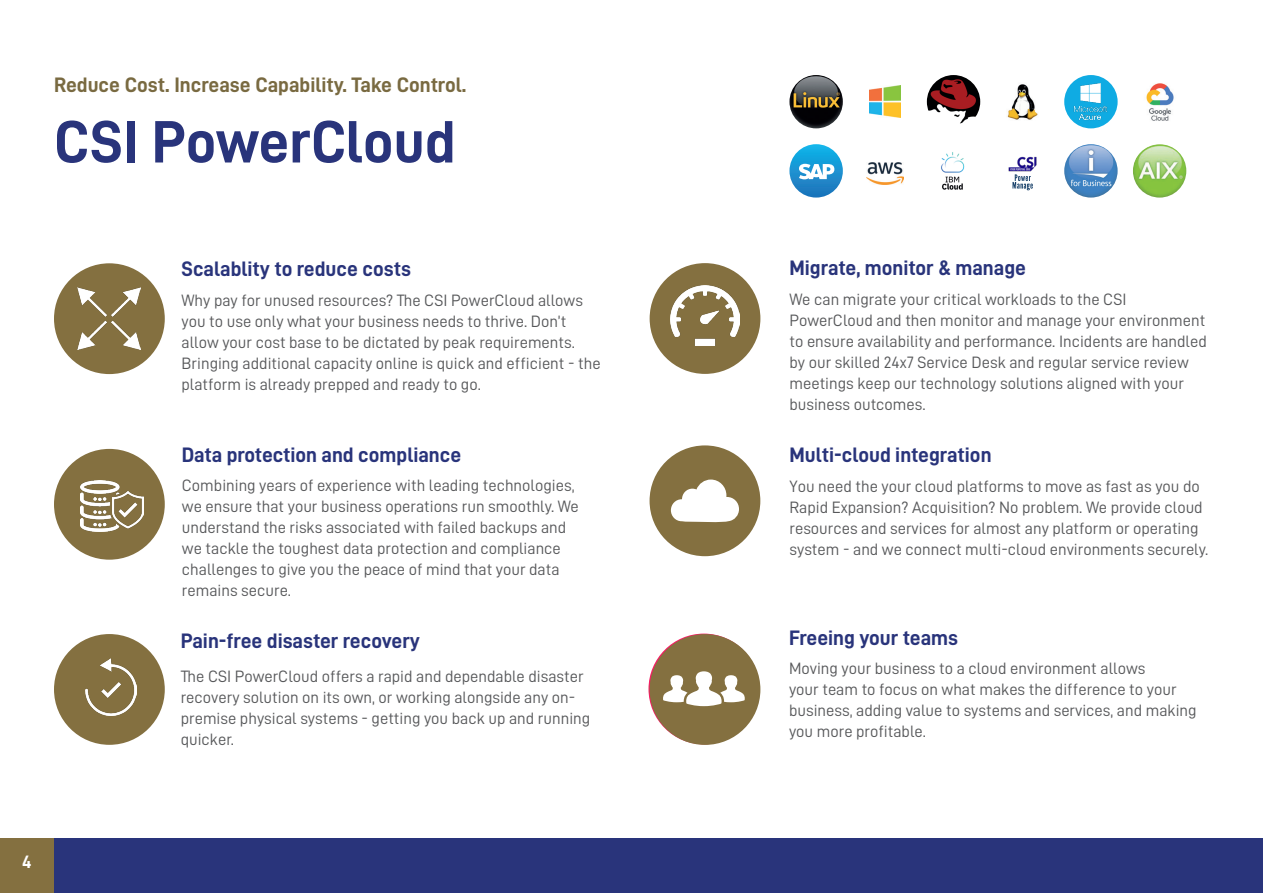
<style>
.page{position:relative;width:1263px;height:893px;background:#fff}
.page>*{position:absolute;margin:0;border:0;box-sizing:border-box;transform-origin:0 0}
.t1{font:60px "D DIN Bold";color:#29347b}
.t2{font:21px "D DIN Bold";color:#29347b}
.t3{font:21px "D DIN Bold";color:#796a41}
.t4{font:18px "D DIN Bold";color:#fff}
.t5{font:16.5px/21px "D DIN";color:#57585a}
</style>
<div class="page">
<div style="left:0;top:839px;width:54px;height:54px;background:#847040"></div>
<div style="left:54px;top:839px;width:1209px;height:54px;background:#29347b"></div>
<div style="left:54px;top:263px;width:111px;height:111px;background:#847040;border-radius:50%"></div>
<img style="left:78px;top:287px;width:63px;height:63px">
<div style="left:650px;top:263px;width:110px;height:111px;background:#847040;border-radius:50%"></div>
<img style="left:671px;top:285px;width:68px;height:61px">
<div style="left:54px;top:449px;width:111px;height:111px;background:#847040;border-radius:50%"></div>
<img style="left:81px;top:480px;width:62px;height:51px">
<div style="left:54px;top:634px;width:111px;height:111px;background:#847040;border-radius:50%"></div>
<img style="left:85px;top:658px;width:52px;height:58px">
<div style="left:650px;top:634px;width:110px;height:111px;background:#847040;border-radius:50%"></div>
<svg style="left:663px;top:671px;width:82px;height:35px"></svg>
<div style="left:649px;top:445px;width:111px;height:111px;background:#847040;border-radius:50%"></div>
<svg style="left:671px;top:480px;width:68px;height:42px"></svg>
<img style="left:789px;top:75px;width:54px;height:53px;border-radius:27px">
<svg style="left:789px;top:144px;width:54px;height:54px;background:#2398d4"></svg>
<div style="left:1064px;top:75px;width:53px;height:53px;background:#0fabe3;border-radius:50%"></div>
<img style="left:1064px;top:144px;width:53px;height:54px;border-radius:27px">
<img style="left:927px;top:75px;width:53px;height:53px;border-radius:27px">
<img style="left:941px;top:152px;width:24px;height:38px">
<img style="left:1146px;top:83px;width:28px;height:38px">
<img style="left:1133px;top:144px;width:53px;height:54px;border-radius:27px">
<img style="left:869px;top:86px;width:32px;height:31px">
<img style="left:1007px;top:84px;width:31px;height:36px">
<img style="left:867px;top:162px;width:37px;height:23px">
<img style="left:1008px;top:156px;width:29px;height:15px">
<svg style="left:1012px;top:174px;width:21px;height:16px"></svg>
<img style="left:1073px;top:83px;width:35px;height:37px">
<svg style="left:799px;top:164px;width:35px;height:15px"></svg>
<p class="t3" style="left:54px;top:74px;width:414px">Reduce Cost. Increase Capability. Take Control.</p>
<p class="t1" style="left:54px;top:109px;width:403px">CSI PowerCloud</p>
<p class="t2" style="left:181px;top:257px;width:231px">Scalablity to reduce costs</p>
<p class="t5" style="left:181px;top:289px;width:421px">Why pay for unused resources? The CSI PowerCloud allows you to use only what your business needs to thrive. Don’t allow your cost base to be dictated by peak requirements.<br>Bringing additional capacity online is quick and efficient - the platform is already prepped and ready to go.</p>
<p class="t2" style="left:182px;top:443px;width:281px">Data protection and compliance</p>
<p class="t5" style="left:182px;top:475px;width:398px">Combining years of experience with leading technologies, we ensure that your business operations run smoothly. We understand the risks associated with failed backups and we tackle the toughest data protection and compliance challenges to give you the peace of mind that your data remains secure.</p>
<p class="t2" style="left:181px;top:629px;width:241px">Pain-free disaster recovery</p>
<p class="t5" style="left:181px;top:665px;width:411px">The CSI PowerCloud offers a rapid and dependable disaster recovery solution on its own, or working alongside any on&shy;premise physical systems - getting you back up and running quicker.</p>
<p class="t4" style="left:22px;top:852px;width:11px">4</p>
<p class="t2" style="left:789px;top:256px;width:238px">Migrate, monitor &amp; manage</p>
<p class="t5" style="left:789px;top:288px;width:419px">We can migrate your critical workloads to the CSI PowerCloud and then monitor and manage your environment to ensure availability and performance. Incidents are handled by our skilled 24x7 Service Desk and regular service review meetings keep our technology solutions aligned with your business outcomes.</p>
<p class="t2" style="left:789px;top:443px;width:204px">Multi-cloud integration</p>
<p class="t5" style="left:789px;top:475px;width:420px">You need the your cloud platforms to move as fast as you do Rapid Expansion? Acquisition? No problem. We provide cloud resources and services for almost any platform or operating system - and we connect multi-cloud environments securely.</p>
<p class="t2" style="left:789px;top:626px;width:171px">Freeing your teams</p>
<p class="t5" style="left:789px;top:658px;width:409px">Moving your business to a cloud environment allows<br>your team to focus on what makes the difference to your business, adding value to systems and services, and making you more profitable.</p>
</div>
